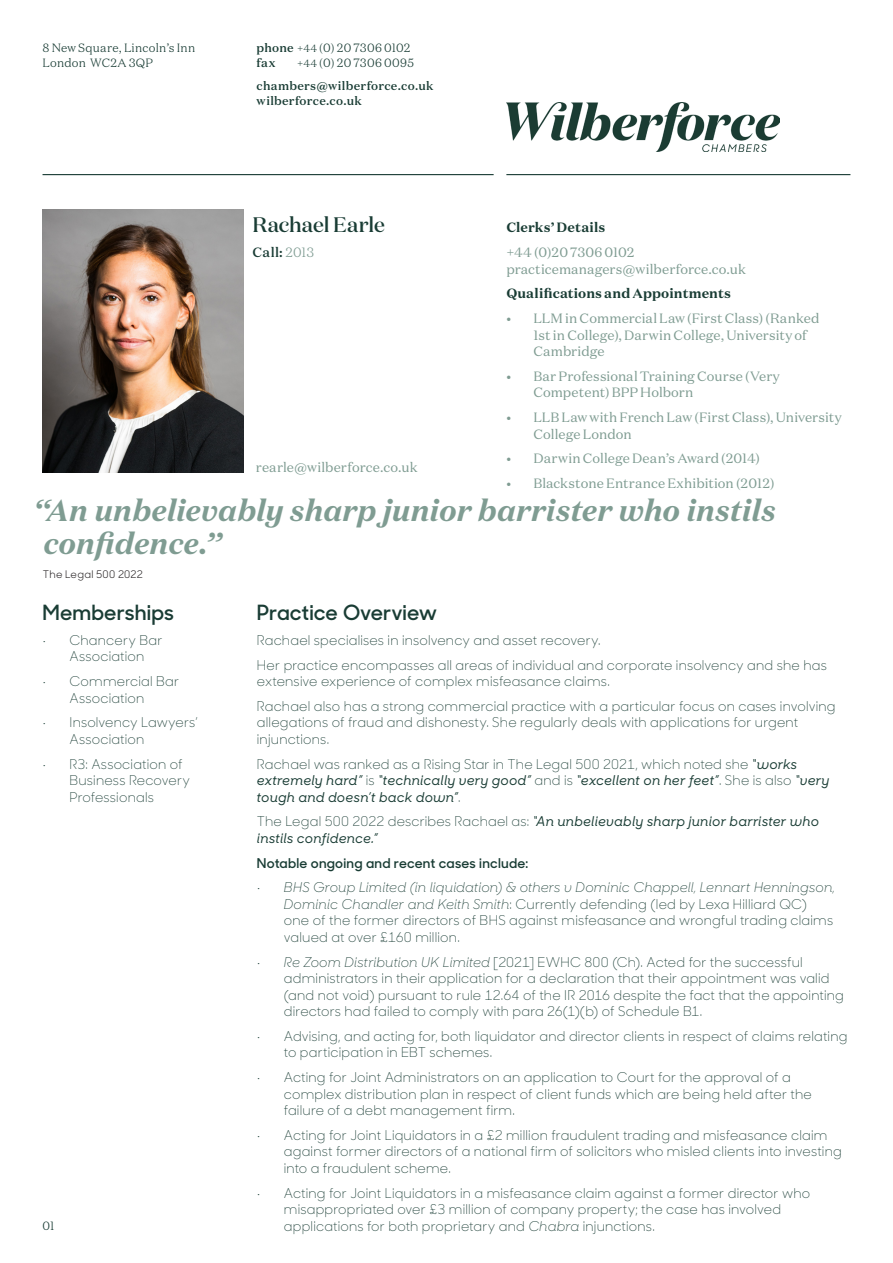
<style>
.page{position:relative;width:893px;height:1263px;background:#fff}
.page>*{position:absolute;margin:0;border:0;box-sizing:border-box;transform-origin:0 0}
.QUOTE{font:italic 700 30px/33px "Domaine Text";letter-spacing:-.01em;color:#7f9c92}
.t1{font:600 21px "Sharp Sans No 1";letter-spacing:.005em;color:#193c34}
.NAME{font:500 21px "Domaine Display";color:#193c34}
.BODY{font:300 13.5px/16.5px "Sharp Sans No 1";letter-spacing:.015em;color:#193c34}
.CLERKS{font:13.5px/16.5px "Domaine Text";letter-spacing:.005em;color:#7f9c92}
.BODY-2{font:italic 500 13.5px/16.5px "Sharp Sans No 1";letter-spacing:.015em;color:#193c34}
.CLERKS-2{font:700 13.5px "Domaine Text";letter-spacing:.005em;color:#193c34}
.BODY-3{font:600 13.5px "Sharp Sans No 1";letter-spacing:.015em;color:#193c34}
.t2{font:500 13.5px "Domaine Text";color:#193c34}
.t3{font:300 12px/15px "Domaine Text";letter-spacing:.02em;color:#193c34}
.t4{font:500 12px/15px "Domaine Text";letter-spacing:.025em;color:#193c34}
.QUOTE_BY{font:10.5px "Sharp Sans No 1";letter-spacing:.02em;color:#231f20}
.s1{font-weight:500}
.s2{font-size:10.5px}
.s3{font-weight:300;color:#7f9c92}
.s4{font-weight:300;font-style:normal}
.s5{font-style:italic}
</style>
<div class="page">
<img style="left:506px;top:103px;width:273px;height:49px">
<hr style="left:506px;top:174px;width:344px;height:1px;background:#193c34">
<hr style="left:43px;top:174px;width:451px;height:1px;background:#193c34">
<img style="left:43px;top:210px;width:201px;height:262px">
<p class="t3" style="left:43px;top:40px;width:154px">8 New Square, Lincoln’s Inn<br>London WC2A 3QP</p>
<p class="t3" style="left:257px;top:40px;width:155px"><span class="s1">phone</span> <span class="s2">+44</span> (0) 20 7306 0102 <span class="s1">fax</span></p>
<p class="t3" style="left:297px;top:55px;width:118px"><span class="s2">+44</span> (0) 20 7306 0095</p>
<p class="t4" style="left:257px;top:79px;width:178px">chambers@wilberforce.co.uk wilberforce.co.uk</p>
<p class="NAME" style="left:253px;top:212px;width:134px">Rachael Earle</p>
<p class="t2" style="left:253px;top:244px;width:63px">Call: <span class="s3">2013</span></p>
<p class="CLERKS" style="left:256px;top:458px;width:163px">rearle@wilberforce.co.uk</p>
<p class="CLERKS-2" style="left:506px;top:219px;width:101px">Clerks’ Details</p>
<p class="CLERKS" style="left:506px;top:244px;width:241px">+44 (0)20 7306 0102 practicemanagers@wilberforce.co.uk</p>
<p class="CLERKS-2" style="left:506px;top:285px;width:226px">Qualifications and Appointments</p>
<p class="CLERKS" style="left:533px;top:310px;width:288px;text-indent:-27px">• LLM in Commercial Law (First Class) (Ranked<br>1st in College), Darwin College, University of<br>Cambridge</p>
<p class="CLERKS" style="left:533px;top:368px;width:248px;text-indent:-27px">• Bar Professional Training Course (Very<br>Competent) BPP Holborn</p>
<p class="CLERKS" style="left:533px;top:409px;width:310px;text-indent:-27px">• LLB Law with French Law (First Class), University<br>College London</p>
<p class="CLERKS" style="left:506px;top:450px;width:255px">• Darwin College Dean’s Award (2014)</p>
<p class="CLERKS" style="left:506px;top:475px;width:270px">• Blackstone Entrance Exhibition (2012)</p>
<p class="QUOTE" style="left:43px;top:494px;width:734px;text-indent:-10px">“An unbelievably sharp junior barrister who instils confidence.”</p>
<p class="QUOTE_BY" style="left:43px;top:567px;width:102px">The Legal 500 2022</p>
<p class="t1" style="left:43px;top:597px;width:133px">Memberships</p>
<p class="BODY" style="left:70px;top:631px;width:94px;text-indent:-27px">• Chancery Bar<br>Association</p>
<p class="BODY" style="left:43px;top:672px;width:138px;text-align:center">• Commercial Bar<br>Association</p>
<p class="BODY" style="left:70px;top:714px;width:130px;text-indent:-27px">• Insolvency Lawyers’<br>Association</p>
<p class="BODY" style="left:70px;top:755px;width:122px;text-indent:-27px">• R3: Association of<br>Business Recovery<br>Professionals</p>
<p class="t3" style="left:43px;top:1218px;width:13px">01</p>
<p class="t1" style="left:257px;top:597px;width:182px">Practice Overview</p>
<p class="BODY" style="left:257px;top:631px;width:345px">Rachael specialises in insolvency and asset recovery.</p>
<p class="BODY" style="left:257px;top:656px;width:571px">Her practice encompasses all areas of individual and corporate insolvency and she has extensive experience of complex misfeasance claims.</p>
<p class="BODY" style="left:257px;top:697px;width:580px">Rachael also has a strong commercial practice with a particular focus on cases involving allegations of fraud and dishonesty. She regularly deals with applications for urgent injunctions.</p>
<p class="BODY-2" style="left:257px;top:756px;width:574px"><span class="s4">Rachael was ranked as a Rising Star in The Legal 500 2021, which noted she</span> “works extremely hard” <span class="s4">is</span> “technically very good” <span class="s4">and is</span> “excellent on her feet”<span class="s4">. She is also</span> “very tough and doesn’t back down”<span class="s4">.</span></p>
<p class="BODY-2" style="left:257px;top:814px;width:564px"><span class="s4">The Legal 500 2022 describes Rachael as:</span> “An unbelievably sharp junior barrister who instils confidence.”</p>
<p class="BODY-3" style="left:257px;top:853px;width:273px">Notable ongoing and recent cases include:</p>
<p class="BODY" style="left:284px;top:879px;width:553px;text-indent:-27px"><span class="s5">• BHS Group Limited (in liquidation) &amp; others v Dominic Chappell, Lennart Henningson, Dominic Chandler and Keith Smith</span>: Currently defending (led by Lexa Hilliard QC) one of the former directors of BHS against misfeasance and wrongful trading claims valued at over £160 million.</p>
<p class="BODY" style="left:284px;top:953px;width:561px;text-indent:-27px"><span class="s5">• Re Zoom Distribution UK Limited</span> [2021] EWHC 800 (Ch). Acted for the successful administrators in their application for a declaration that their appointment was valid (and not void) pursuant to rule 12.64 of the IR 2016 despite the fact that the appointing directors had failed to comply with para 26(1)(b) of Schedule B1.</p>
<p class="BODY" style="left:284px;top:1027px;width:565px;text-indent:-27px">• Advising, and acting for, both liquidator and director clients in respect of claims relating to participation in EBT schemes.</p>
<p class="BODY" style="left:284px;top:1068px;width:530px;text-indent:-27px">• Acting for Joint Administrators on an application to Court for the approval of a complex distribution plan in respect of client funds which are being held after the failure of a debt management firm.</p>
<p class="BODY" style="left:284px;top:1126px;width:559px;text-indent:-27px">• Acting for Joint Liquidators in a £2 million fraudulent trading and misfeasance claim against former directors of a national firm of solicitors who misled clients into investing into a fraudulent scheme.</p>
<p class="BODY" style="left:284px;top:1184px;width:528px;text-indent:-27px">• Acting for Joint Liquidators in a misfeasance claim against a former director who misappropriated over £3 million of company property; the case has involved applications for both proprietary and <span class="s5">Chabra</span> injunctions.</p>
</div>
